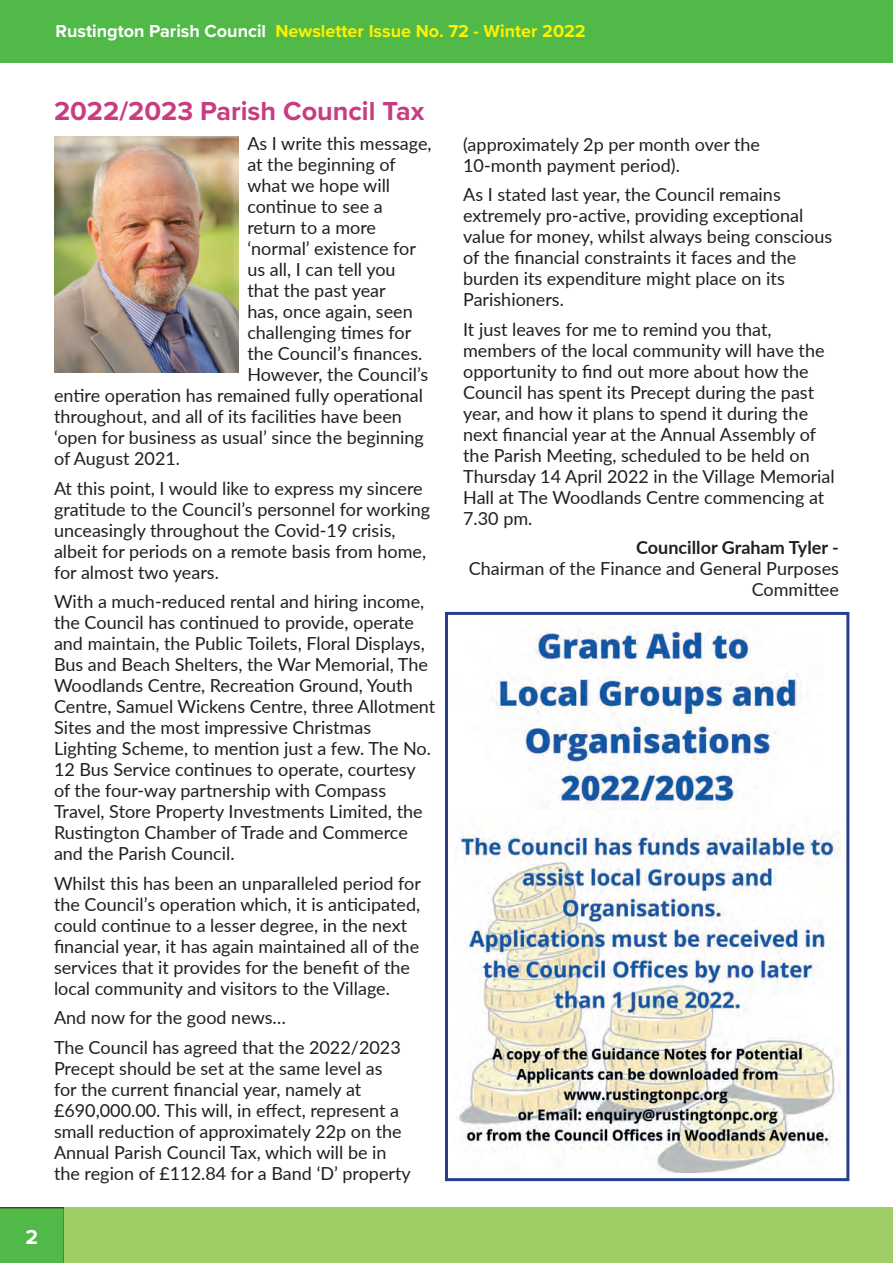
<style>
.page{position:relative;width:893px;height:1263px;background:#fff}
.page>*{position:absolute;margin:0;border:0;box-sizing:border-box;transform-origin:0 0}
.t1{font:700 27px "Proxima Nova";color:#c73d80}
.t2{font:700 21px "Proxima Nova";color:#fff}
.t3{font:18px/21px "Lato";color:#231f20}
.t4{font:700 18px "Proxima Nova";color:#fff101}
.t5{font:700 18px "Lato";color:#231f20}
.s1{color:#fff}
</style>
<div class="page">
<div style="left:0;top:1207px;width:65px;height:56px;background:#51b948"></div>
<div style="left:64px;top:1208px;width:829px;height:55px;background:#9fce66"></div>
<div style="left:0;top:0;width:893px;height:63px;background:#51b948"></div>
<img style="left:54px;top:136px;width:185px;height:236px">
<img style="left:457px;top:626px;width:383px;height:546px">
<div style="left:445px;top:612px;width:404px;height:569px;border:3px solid #253f8e"></div>
<p class="t4" style="left:56px;top:17px;width:532px"><span class="s1">Rustington Parish Council</span> Newsletter Issue No. 72 - Winter 2022</p>
<p class="t4" style="left:60px;top:17px;width:532px"><span class="s1">Rustington Parish Council</span> Newsle ter Issue No. 72 - Winter 2022</p>
<h1 class="t1" style="left:54px;top:91px;width:372px">2022/2023 Parish Council Tax</h1>
<p class="t3" style="left:247px;top:132px;width:186px">As I write this message,</p>
<p class="t3" style="left:247px;top:153px;width:150px">at the beginning of</p>
<p class="t3" style="left:247px;top:174px;width:144px">what we hope will</p>
<p class="t3" style="left:247px;top:195px;width:137px">continue to see a</p>
<p class="t3" style="left:247px;top:216px;width:130px">return to a more</p>
<p class="t3" style="left:247px;top:237px;width:170px">‘normal’ existence for</p>
<p class="t3" style="left:247px;top:258px;width:150px">us all, I can tell you</p>
<p class="t3" style="left:247px;top:279px;width:140px">that the past year</p>
<p class="t3" style="left:247px;top:300px;width:167px">has, once again, seen</p>
<p class="t3" style="left:247px;top:321px;width:165px">challenging times for</p>
<p class="t3" style="left:247px;top:342px;width:177px">the Council’s finances.</p>
<p class="t3" style="left:247px;top:363px;width:183px">However, the Council’s</p>
<p class="t3" style="left:54px;top:384px;width:371px">entire operation has remained fully operational</p>
<p class="t3" style="left:54px;top:405px;width:349px">throughout, and all of its facilities have been</p>
<p class="t3" style="left:54px;top:426px;width:371px">‘open for business as usual’ since the beginning</p>
<p class="t3" style="left:54px;top:447px;width:128px">of August 2021.</p>
<p class="t3" style="left:54px;top:477px;width:378px">At this point, I would like to express my sincere gratitude to the Council’s personnel for working unceasingly throughout the Covid-19 crisis, albeit for periods on a remote basis from home, for almost two years.</p>
<p class="t3" style="left:54px;top:590px;width:383px">With a much-reduced rental and hiring income, the Council has continued to provide, operate and maintain, the Public Toilets, Floral Displays, Bus and Beach Shelters, the War Memorial, The Woodlands Centre, Recreation Ground, Youth Centre, Samuel Wickens Centre, three Allotment Sites and the most impressive Christmas Lighting Scheme, to mention just a few. The No.<br>12 Bus Service continues to operate, courtesy of the four-way partnership with Compass Travel, Store Property Investments Limited, the Rustington Chamber of Trade and Commerce and the Parish Council.</p>
<p class="t3" style="left:54px;top:872px;width:368px">Whilst this has been an unparalleled period for the Council’s operation which, it is anticipated, could continue to a lesser degree, in the next financial year, it has again maintained all of the services that it provides for the benefit of the local community and visitors to the Village.</p>
<p class="t3" style="left:54px;top:1002px;width:348px;line-height:29.5px">And now for the good news…<br>The Council has agreed that the 2022/2023</p>
<p class="t3" style="left:54px;top:1057px;width:358px">Precept should be set at the same level as<br>for the current financial year, namely at £690,000.00. This will, in effect, represent a small reduction of approximately 22p on the Annual Parish Council Tax, which will be in the region of £112.84 for a Band ‘D’ property</p>
<p class="t2" style="left:26px;top:1221px;width:14px">2</p>
<p class="t3" style="left:463px;top:133px;width:298px">(approximately 2p per month over the<br>10-month payment period).</p>
<p class="t3" style="left:463px;top:183px;width:371px">As I stated last year, the Council remains extremely pro-active, providing exceptional value for money, whilst always being conscious of the financial constraints it faces and the burden its expenditure might place on its Parishioners.</p>
<p class="t3" style="left:463px;top:318px;width:373px">It just leaves for me to remind you that, members of the local community will have the opportunity to find out more about how the Council has spent its Precept during the past year, and how it plans to spend it during the next financial year at the Annual Assembly of the Parish Meeting, scheduled to be held on Thursday 14 April 2022 in the Village Memorial Hall at The Woodlands Centre commencing at 7.30 pm.</p>
<p class="t5" style="left:636px;top:535px;width:204px">Councillor Graham Tyler -</p>
<p class="t3" style="left:469px;top:557px;width:372px;text-align:right">Chairman of the Finance and General Purposes<br>Committee</p>
</div>
